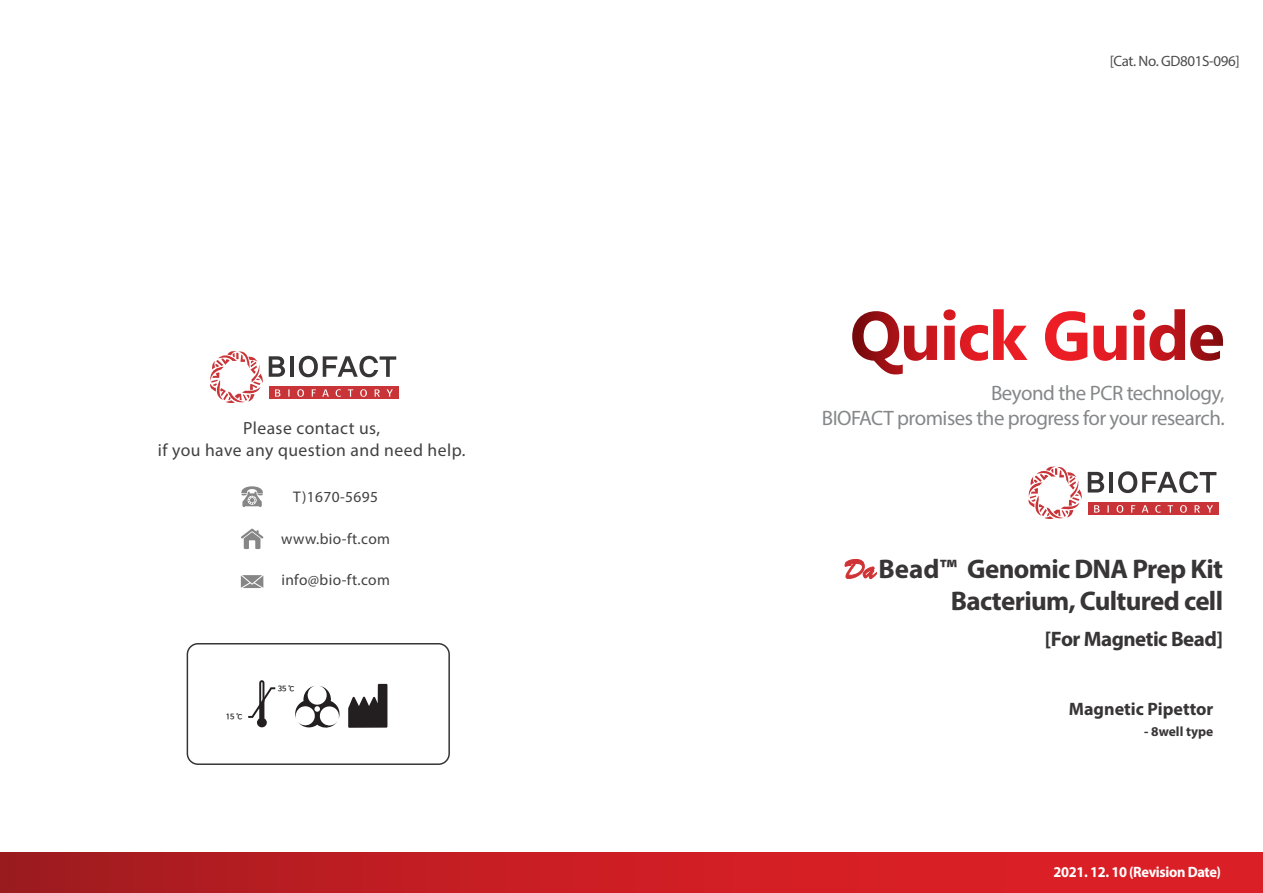
<style>
.page{position:relative;width:1263px;height:893px;background:#fff}
.page>*{position:absolute;margin:0;border:0;box-sizing:border-box;transform-origin:0 0}
.t1{font:700 27px/31.5px "Myriad Pro";letter-spacing:-.025em;color:#373535;text-align:right}
.t2{font:700 21px "Myriad Pro";letter-spacing:-.025em;color:#373535}
.t3{font:20.85px/25px "Myriad Pro";letter-spacing:-.025em;color:#858789;text-align:right}
.t4{font:700 18px "Myriad Pro";color:#373535}
.t5{font:17.55px/21.1px "Myriad Pro";letter-spacing:.025em;color:#424142;text-align:center}
.t6{font:15.45px "Myriad Pro";letter-spacing:.025em;color:#424142}
.t7{font:700 15px "Myriad Pro";letter-spacing:-.025em;color:#fff;scale:.96 1}
.t8{font:15px "Myriad Pro";letter-spacing:-.025em;color:#4d4c4e}
.t9{font:700 13.5px "Myriad Pro";color:#373535}
.t10{font:700 7.35px "Nanum Barun Gothic";color:#231f20}
</style>
<div class="page">
<div style="left:0;top:852px;width:1263px;height:41px;background:linear-gradient(to right,#a81c20,#e72028)"></div>
<svg style="left:852px;top:311px;width:85px;height:63px"></svg>
<svg style="left:943px;top:309px;width:84px;height:52px"></svg>
<svg style="left:1045px;top:311px;width:42px;height:50px"></svg>
<svg style="left:1093px;top:326px;width:33px;height:35px"></svg>
<svg style="left:1133px;top:309px;width:90px;height:52px"></svg>
<svg style="left:1088px;top:472px;width:16px;height:20px"></svg>
<hr style="left:1109px;top:472px;width:4px;height:20px;background:#373535">
<svg style="left:1118px;top:471px;width:98px;height:22px"></svg>
<div style="left:1088px;top:502px;width:130px;height:13px;background:#c83437"></div>
<svg style="left:1094px;top:505px;width:5px;height:8px"></svg>
<svg style="left:1107px;top:505px;width:2px;height:8px"></svg>
<svg style="left:1116px;top:505px;width:7px;height:8px"></svg>
<svg style="left:1131px;top:505px;width:4px;height:8px"></svg>
<svg style="left:1142px;top:505px;width:6px;height:8px"></svg>
<svg style="left:1155px;top:505px;width:6px;height:8px"></svg>
<svg style="left:1167px;top:505px;width:6px;height:8px"></svg>
<svg style="left:1180px;top:505px;width:7px;height:8px"></svg>
<svg style="left:1194px;top:505px;width:6px;height:8px"></svg>
<svg style="left:1206px;top:505px;width:7px;height:8px"></svg>
<svg style="left:1028px;top:466px;width:54px;height:53px"></svg>
<svg style="left:269px;top:356px;width:16px;height:21px"></svg>
<hr style="left:290px;top:356px;width:4px;height:21px;background:#373535">
<svg style="left:299px;top:356px;width:97px;height:21px"></svg>
<div style="left:269px;top:386px;width:129px;height:13px;background:#c83437"></div>
<svg style="left:275px;top:389px;width:5px;height:8px"></svg>
<svg style="left:288px;top:389px;width:2px;height:8px"></svg>
<svg style="left:297px;top:389px;width:7px;height:8px"></svg>
<svg style="left:312px;top:389px;width:4px;height:8px"></svg>
<svg style="left:322px;top:389px;width:7px;height:8px"></svg>
<svg style="left:336px;top:389px;width:5px;height:8px"></svg>
<svg style="left:348px;top:389px;width:5px;height:8px"></svg>
<svg style="left:360px;top:389px;width:7px;height:8px"></svg>
<svg style="left:375px;top:389px;width:5px;height:8px"></svg>
<svg style="left:386px;top:389px;width:7px;height:8px"></svg>
<svg style="left:210px;top:351px;width:53px;height:52px"></svg>
<svg style="left:241px;top:529px;width:22px;height:20px"></svg>
<svg style="left:241px;top:575px;width:22px;height:13px"></svg>
<svg style="left:241px;top:486px;width:22px;height:21px"></svg>
<div style="left:187px;top:643px;width:263px;height:122px;border:2px solid #373535;border-radius:11px"></div>
<svg style="left:845px;top:559px;width:32px;height:20px"></svg>
<svg style="left:295px;top:686px;width:45px;height:42px"></svg>
<svg style="left:248px;top:680px;width:27px;height:47px"></svg>
<svg style="left:348px;top:684px;width:39px;height:44px"></svg>
<p class="t5" style="left:158px;top:418px;width:309px">Please contact us,<br>if you have any question and need help.</p>
<p class="t6" style="left:293px;top:487px;width:86px">T)1670-5695</p>
<p class="t6" style="left:281px;top:529px;width:110px">www.bio-ft.com</p>
<p class="t6" style="left:281px;top:571px;width:110px">info@bio-ft.com</p>
<p class="t10" style="left:226px;top:713px;width:18px">15 ℃</p>
<p class="t10" style="left:278px;top:685px;width:18px">35 ℃</p>
<p class="t8" style="left:1110px;top:52px;width:132px">[Cat. No. GD801S-096]</p>
<p class="t3" style="left:822px;top:380px;width:404px">Beyond the PCR technology,<br>BIOFACT promises the progress for your research.</p>
<p class="t1" style="left:878px;top:552px;width:346px">Bead™ Genomic DNA Prep Kit<br>Bacterium, Cultured cell</p>
<p class="t2" style="left:1045px;top:625px;width:180px">[For Magnetic Bead]</p>
<p class="t4" style="left:1069px;top:697px;width:146px">Magnetic Pipettor</p>
<p class="t9" style="left:1144px;top:722px;width:71px">- 8well type</p>
<p class="t7" style="left:1054px;top:862px;width:176px">2021. 12. 10 (Revision Date)</p>
</div>
